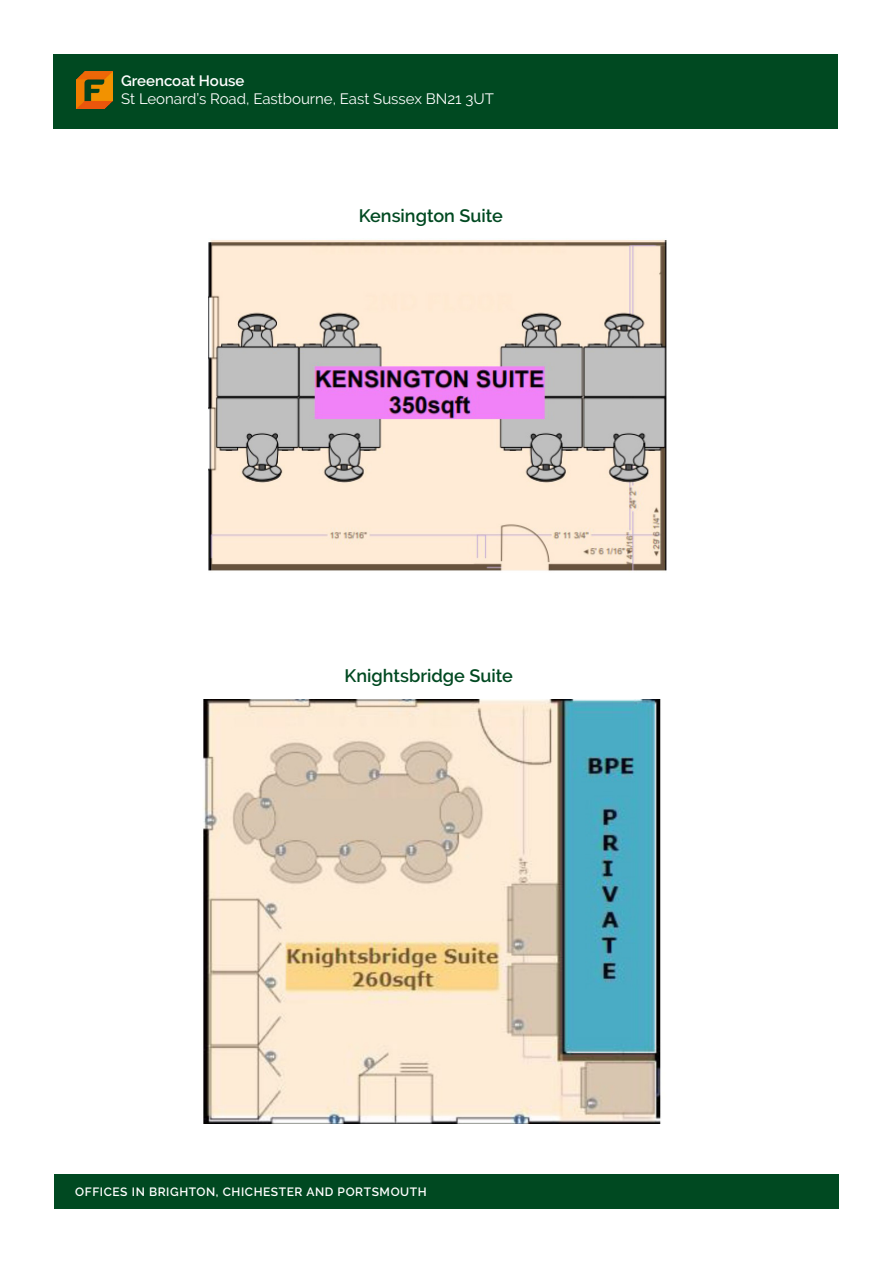
<style>
.page{position:relative;width:893px;height:1263px;background:#fff}
.page>*{position:absolute;margin:0;border:0;box-sizing:border-box;transform-origin:0 0}
.t1{font:600 18px "Raleway";color:#004921}
.t2{font:15px "Raleway";color:#fff}
.t3{font:600 15px "Raleway";color:#fff}
.t4{font:600 12px "Raleway";letter-spacing:.05em;color:#fff}
</style>
<div class="page">
<div style="left:53px;top:54px;width:785px;height:75px;background:#004921"></div>
<img style="left:77px;top:72px;width:35px;height:37px">
<div style="left:54px;top:1175px;width:785px;height:34px;background:#004921"></div>
<img style="left:203px;top:699px;width:458px;height:425px">
<img style="left:208px;top:240px;width:458px;height:331px">
<p class="t3" style="left:121px;top:72px;width:125px">Greencoat House</p>
<p class="t2" style="left:121px;top:90px;width:374px">St Leonard’s Road, Eastbourne, East Sussex BN21 3UT</p>
<p class="t1" style="left:359px;top:205px;width:146px">Kensington Suite</p>
<p class="t1" style="left:345px;top:666px;width:170px">Knightsbridge Suite</p>
<p class="t4" style="left:75px;top:1185px;width:353px">OFFICES IN BRIGHTON, CHICHESTER AND PORTSMOUTH</p>
</div>
